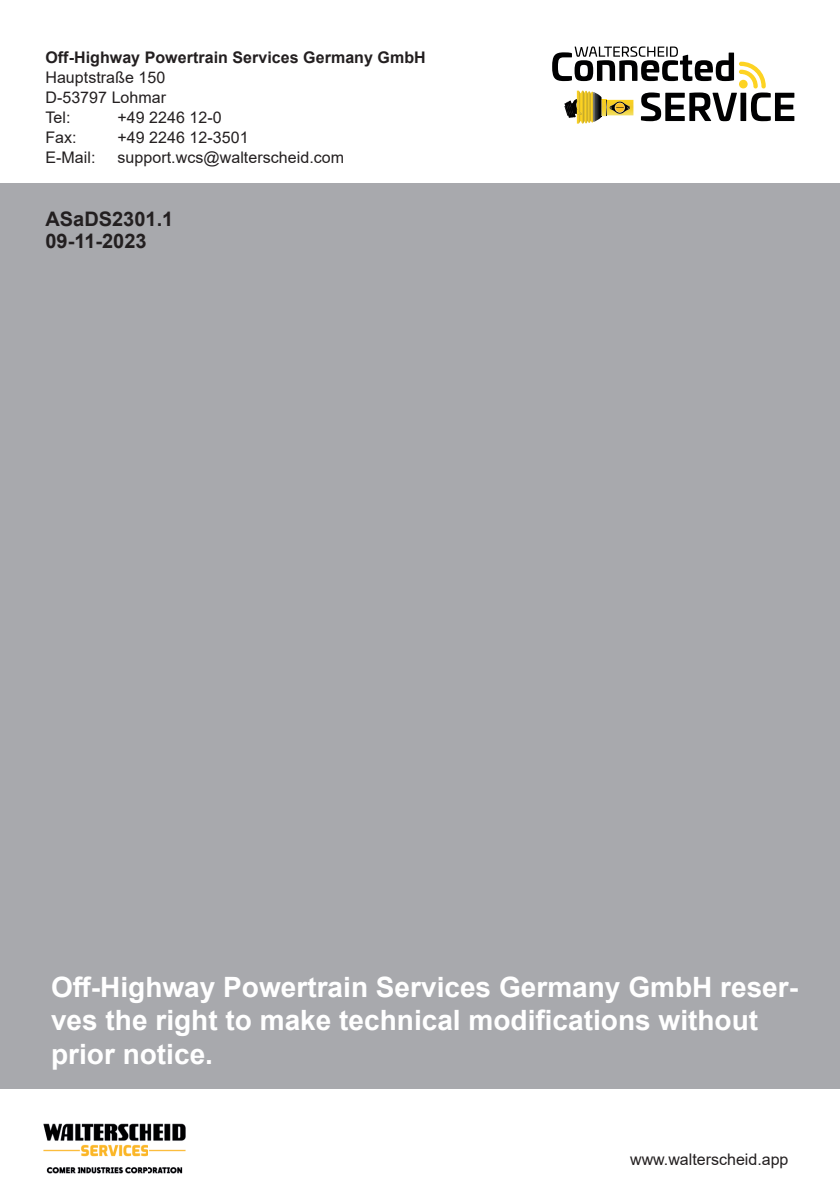
<style>
.page{position:relative;width:840px;height:1191px;background:#fff}
.page>*{position:absolute;margin:0;border:0;box-sizing:border-box;transform-origin:0 0}
.t1{font:700 28px/33.6px "Arial";color:#fff}
.t2{font:700 20px/22px "Arial";color:#231f20}
.t3{font:16px/20px "Arial";letter-spacing:.005em;color:#231f20;text-align:justify}
.t4{font:700 16px "Arial";letter-spacing:.005em;color:#231f20}
</style>
<div class="page">
<div style="left:0;top:183px;width:839px;height:906px;background:#a8a9ad"></div>
<img style="left:43px;top:1123px;width:143px;height:51px">
<img style="left:576px;top:122px;width:17px;height:2px">
<svg style="left:552px;top:46px;width:242px;height:76px"></svg>
<p class="t4" style="left:45px;top:47px;width:381px">Off-Highway Powertrain Services Germany GmbH</p>
<p class="t3" style="left:45px;top:68px;width:122px">Hauptstraße 150<br>D-53797 Lohmar Tel:</p>
<p class="t3" style="left:117px;top:108px;width:106px">+49 2246 12-0</p>
<p class="t3" style="left:45px;top:128px;width:33px">Fax:</p>
<p class="t3" style="left:117px;top:128px;width:133px">+49 2246 12-3501</p>
<p class="t3" style="left:45px;top:148px;width:52px">E-Mail:</p>
<p class="t3" style="left:117px;top:148px;width:228px">support.wcs@walterscheid.com</p>
<p class="t2" style="left:45px;top:208px;width:129px">ASaDS2301.1<br>09-11-2023</p>
<h1 class="t1" style="left:51px;top:970px;width:748px">Off-Highway Powertrain Services Germany GmbH reser&shy;ves the right to make technical modifications without prior notice.</h1>
<p class="t3" style="left:629px;top:1149px;width:160px">www.walterscheid.app</p>
</div>
